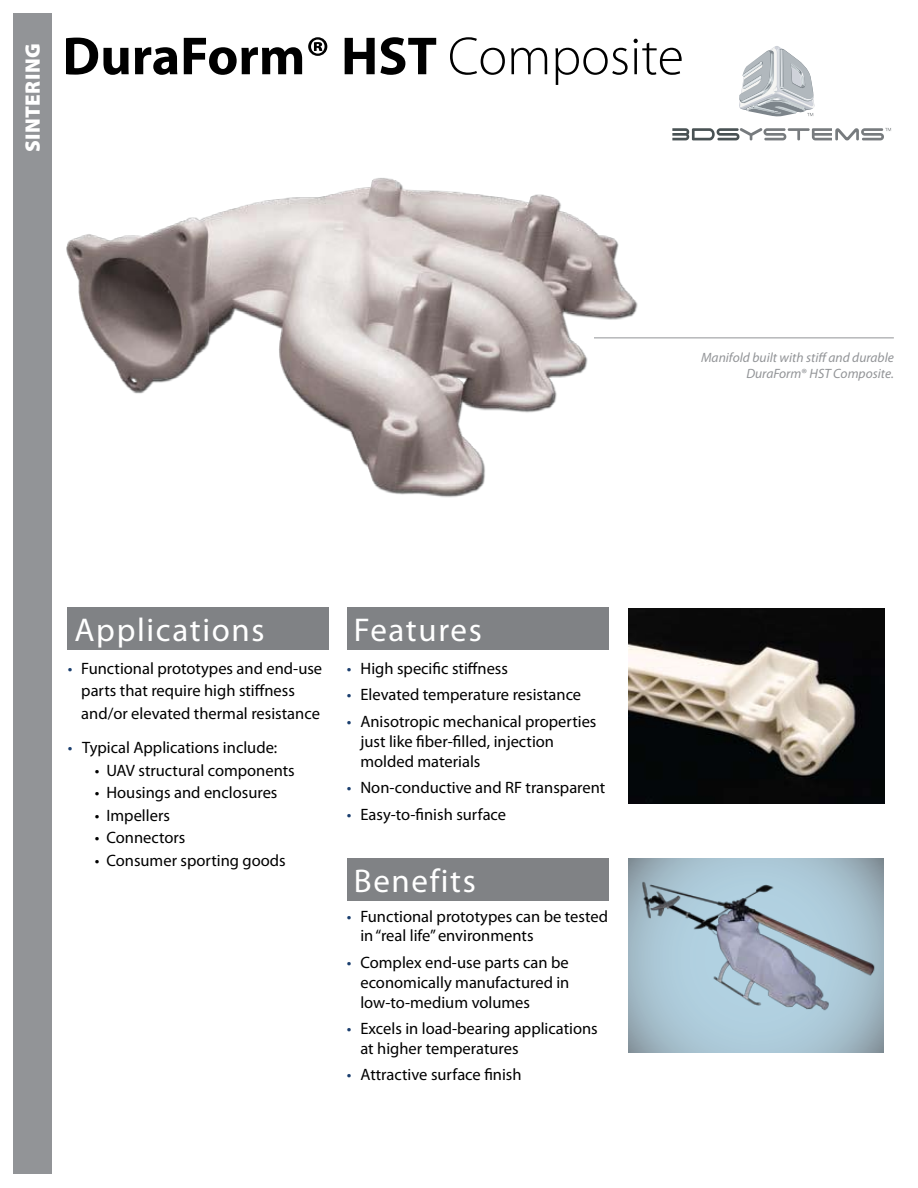
<style>
.page{position:relative;width:918px;height:1188px;background:#fff}
.page>*{position:absolute;margin:0;border:0;box-sizing:border-box;transform-origin:0 0}
.t1{font:700 54px "Myriad Pro";color:#000}
.t2{font:33px "Myriad Pro";letter-spacing:.05em;color:#fff}
.t3{font:900 21px "Myriad Pro";letter-spacing:.02em;color:#fff}
.t4{font:16.5px/19.8px "Myriad Pro";color:#000}
.t5{font:italic 13.5px/16.2px "Myriad Pro";color:#929497;text-align:right}
.s1{font-weight:300}
.s2{font-style:normal}
.s3{color:#1a3e6e}
</style>
<div class="page">
<div style="left:14px;top:14px;width:38px;height:1160px;background:#929497"></div>
<hr style="left:594px;top:338px;width:300px;height:1px;background:#929497">
<div style="left:68px;top:608px;width:261px;height:42px;background:#808285"></div>
<div style="left:347px;top:608px;width:261px;height:42px;background:#808285"></div>
<div style="left:347px;top:859px;width:261px;height:42px;background:#808285"></div>
<img style="left:628px;top:609px;width:257px;height:195px">
<img style="left:66px;top:178px;width:593px;height:320px">
<svg style="left:628px;top:858px;width:256px;height:195px;background:#a3bdca"></svg>
<img style="left:628px;top:871px;width:255px;height:150px">
<svg style="left:672px;top:128px;width:219px;height:12px"></svg>
<svg style="left:739px;top:46px;width:76px;height:71px"></svg>
<p class="t3" style="left:19px;top:152px;width:110px;rotate:-90deg">SINTERING</p>
<h1 class="t1" style="left:62px;top:21px;width:623px">DuraForm® HST <span class="s1">Composite</span></h1>
<p class="t5" style="left:701px;top:349px;width:194px">Manifold built with stiff and durable<br>DuraForm<span class="s2">®</span> HST Composite.</p>
<h2 class="t2" style="left:75px;top:610px;width:192px">Applications</h2>
<p class="t4" style="left:81px;top:657px;width:242px;line-height:22.5px;text-indent:-13px"><span class="s3">•</span> Functional prototypes and end-use parts that require high stiffness and/or elevated thermal resistance</p>
<p class="t4" style="left:68px;top:738px;width:211px"><span class="s3">•</span> Typical Applications include:</p>
<p class="t4" style="left:95px;top:760px;width:202px">• UAV structural components</p>
<p class="t4" style="left:95px;top:783px;width:184px">• Housings and enclosures</p>
<p class="t4" style="left:95px;top:805px;width:77px">• Impellers</p>
<p class="t4" style="left:95px;top:828px;width:92px">• Connectors</p>
<p class="t4" style="left:95px;top:850px;width:192px">• Consumer sporting goods</p>
<h2 class="t2" style="left:354px;top:610px;width:130px">Features</h2>
<p class="t4" style="left:347px;top:658px;width:163px"><span class="s3">•</span> High specific stiffness</p>
<p class="t4" style="left:347px;top:685px;width:236px"><span class="s3">•</span> Elevated temperature resistance</p>
<p class="t4" style="left:360px;top:711px;width:238px;text-indent:-13px"><span class="s3">•</span> Anisotropic mechanical properties just like fiber-filled, injection molded materials</p>
<p class="t4" style="left:347px;top:777px;width:260px"><span class="s3">•</span> Non-conductive and RF transparent</p>
<p class="t4" style="left:347px;top:804px;width:161px"><span class="s3">•</span> Easy-to-finish surface</p>
<h2 class="t2" style="left:354px;top:861px;width:124px">Benefits</h2>
<p class="t4" style="left:360px;top:906px;width:249px;text-indent:-13px"><span class="s3">•</span> Functional prototypes can be tested in “real life” environments</p>
<p class="t4" style="left:360px;top:952px;width:211px;text-align:justify;text-indent:-13px"><span class="s3">•</span> Complex end-use parts can be economically manufactured in low-to-medium volumes</p>
<p class="t4" style="left:360px;top:1018px;width:239px;text-indent:-13px"><span class="s3">•</span> Excels in load-bearing applications at higher temperatures</p>
<p class="t4" style="left:347px;top:1065px;width:176px"><span class="s3">•</span> Attractive surface finish</p>
</div>
